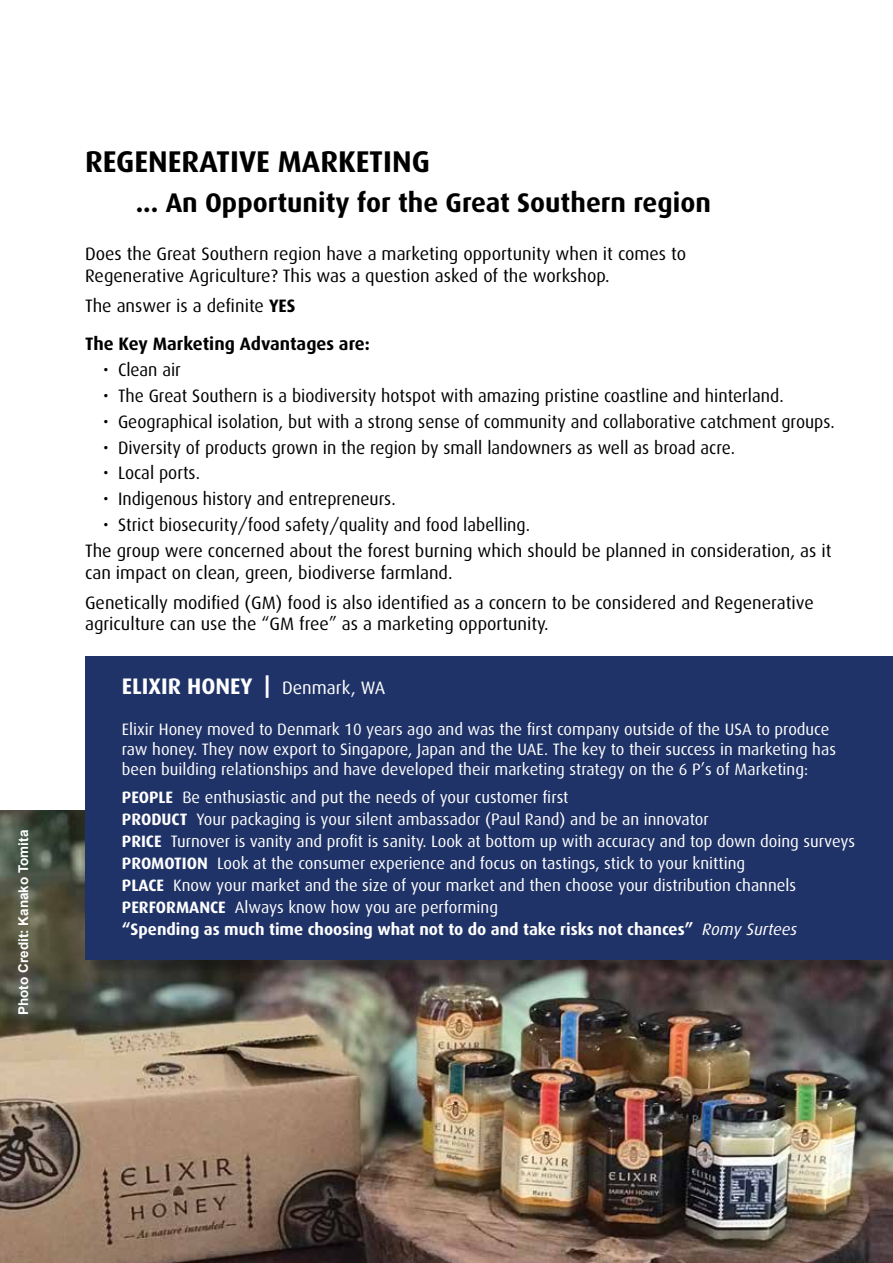
<style>
.page{position:relative;width:893px;height:1263px;background:#fff}
.page>*{position:absolute;margin:0;border:0;box-sizing:border-box;transform-origin:0 0}
.t1{font:700 30px "Dax";color:#000}
.t2{font:700 27px "Dax";color:#000}
.t3{font:700 22.5px "Dax";color:#fff}
.t4{font:18px/21.6px "Dax";color:#000}
.t5{font:700 18px/38.5px "Dax";color:#000}
.t6{font:16.5px/21.9px "Dax";color:#fff}
.t7{font:700 13.5px "Arial";color:#fff}
.s1{font-weight:400}
.s2{font-weight:400;font-size:18px}
.s3{font-weight:700}
.s4{font-style:italic}
</style>
<div class="page">
<img style="left:0;top:811px;width:893px;height:452px">
<div style="left:87px;top:658px;width:806px;height:320px;background:#000;opacity:.35"></div>
<div style="left:85px;top:656px;width:808px;height:303px;background:#203368"></div>
<p class="t7" style="left:15px;top:1015px;width:187px;rotate:-90deg">Photo Credit: Kanako Tomita</p>
<h1 class="t1" style="left:85px;top:144px;width:346px">REGENERATIVE MARKETING</h1>
<h2 class="t2" style="left:136px;top:188px;width:577px">... An Opportunity for the Great Southern region</h2>
<p class="t4" style="left:85px;top:243px;width:602px">Does the Great Southern region have a marketing opportunity when it comes to<br>Regenerative Agriculture? This was a question asked of the workshop.</p>
<p class="t5" style="left:85px;top:286px;width:286px"><span class="s1">The answer is a definite</span> YES<br>The Key Marketing Advantages are:</p>
<p class="t4" style="left:103px;top:359px;width:79px">• Clean air</p>
<p class="t4" style="left:103px;top:385px;width:682px">• The Great Southern is a biodiversity hotspot with amazing pristine coastline and hinterland.</p>
<p class="t4" style="left:103px;top:411px;width:733px">• Geographical isolation, but with a strong sense of community and collaborative catchment groups.</p>
<p class="t4" style="left:103px;top:437px;width:634px">• Diversity of products grown in the region by small landowners as well as broad acre.</p>
<p class="t4" style="left:103px;top:463px;width:98px">• Local ports.</p>
<p class="t4" style="left:103px;top:488px;width:294px">• Indigenous history and entrepreneurs.</p>
<p class="t4" style="left:85px;top:512px;width:748px;line-height:26px;text-indent:18px">• Strict biosecurity/food safety/quality and food labelling.<br>The group were concerned about the forest burning which should be planned in consideration, as it</p>
<p class="t4" style="left:85px;top:557px;width:730px;line-height:30.2px">can impact on clean, green, biodiverse farmland.<br>Genetically modified (GM) food is also identified as a concern to be considered and Regenerative</p>
<p class="t4" style="left:85px;top:613px;width:465px">agriculture can use the “GM free” as a marketing opportunity.</p>
<p class="t3" style="left:122px;top:674px;width:265px">ELIXIR HONEY | <span class="s2">Denmark, WA</span></p>
<p class="t6" style="left:122px;top:720px;width:716px;line-height:19.8px">Elixir Honey moved to Denmark 10 years ago and was the first company outside of the USA to produce raw honey. They now export to Singapore, Japan and the UAE. The key to their success in marketing has been building relationships and have developed their marketing strategy on the 6 P’s of Marketing:</p>
<p class="t6" style="left:122px;top:787px;width:735px"><span class="s3">PEOPLE</span> Be enthusiastic and put the needs of your customer first<br><span class="s3">PRODUCT</span> Your packaging is your silent ambassador (Paul Rand) and be an innovator<br><span class="s3">PRICE</span> Turnover is vanity and profit is sanity. Look at bottom up with accuracy and top down doing surveys <span class="s3">PROMOTION</span> Look at the consumer experience and focus on tastings, stick to your knitting<br><span class="s3">PLACE</span> Know your market and the size of your market and then choose your distribution channels <span class="s3">PERFORMANCE</span> Always know how you are performing<br><span class="s3">“Spending as much time choosing what not to do and take risks not chances”</span> <span class="s4">Romy Surtees</span></p>
</div>
